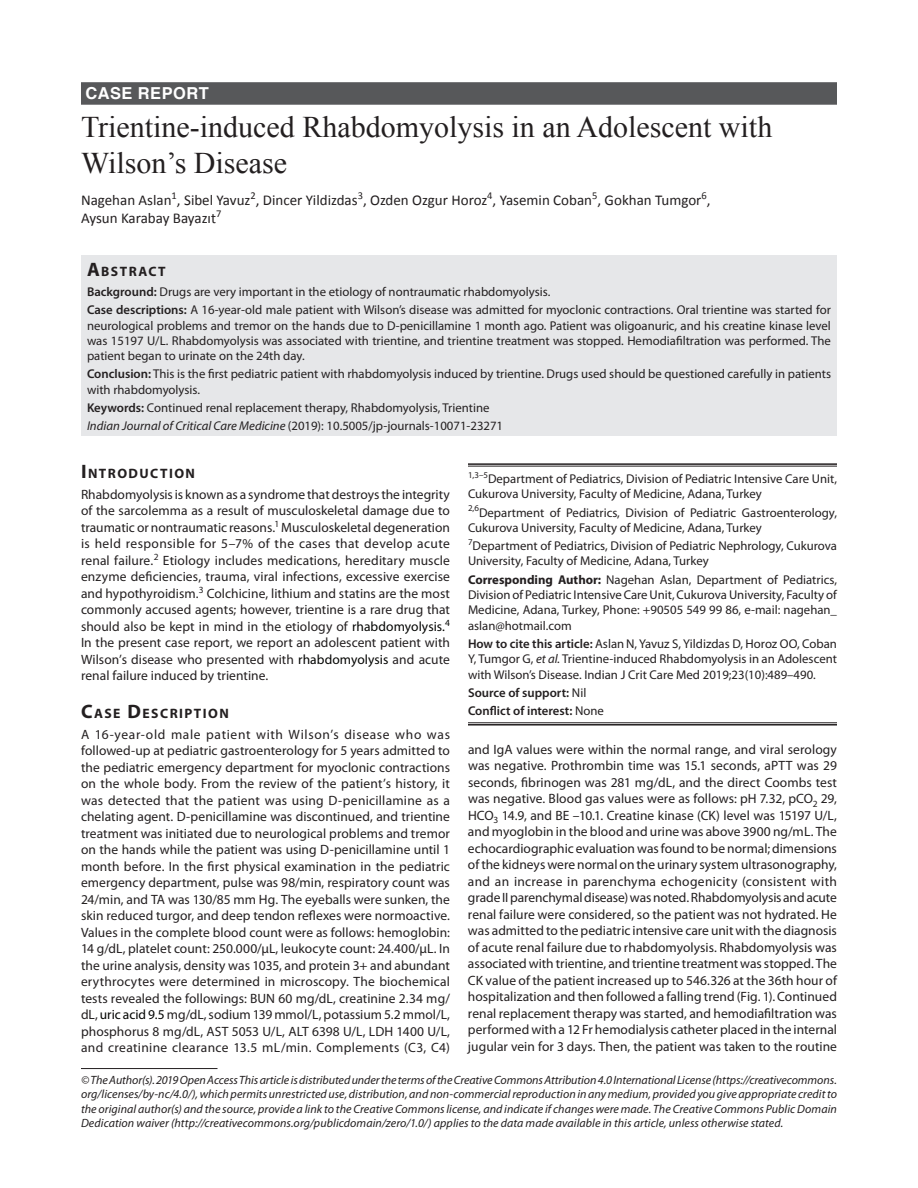
<style>
.page{position:relative;width:918px;height:1188px;background:#fff}
.page>*{position:absolute;margin:0;border:0;box-sizing:border-box;transform-origin:0 0}
.t1{font:30px/36px "Times New Roman";color:#231f20}
.t2{font:700 16.5px "Helvetica";letter-spacing:.025em;color:#fff}
.t3{font:15px/18px "Calibri";color:#231f20}
.t4{font:700 13.65px "Myriad Pro";letter-spacing:.105em;color:#231f20}
.t5{font:13.5px/16.5px "Myriad Pro";letter-spacing:.005em;color:#231f20;text-align:justify}
.t6{font:12.75px/15.3px "Myriad Pro";color:#231f20}
.t7{font:600 12.75px/18.3px "Myriad Pro";color:#231f20}
.t8{font:italic 12px/14.4px "Myriad Pro";letter-spacing:.005em;color:#231f20;text-align:justify}
.s1{font-size:19.5px}
.s2{font-weight:600}
.s3{font-style:italic}
.s4{color:#040503}
.s5{font-weight:700}
.s6{font-weight:400}
</style>
<div class="page">
<div style="left:81px;top:256px;width:756px;height:180px;background:#e6e7e9"></div>
<div style="left:81px;top:82px;width:756px;height:23px;background:#57585a"></div>
<hr style="left:468px;top:463px;width:369px;height:2px;background:#231f20">
<hr style="left:468px;top:466px;width:369px;height:1px;background:#231f20">
<hr style="left:468px;top:723px;width:369px;height:1px;background:#231f20">
<hr style="left:468px;top:724px;width:369px;height:2px;background:#231f20">
<hr style="left:81px;top:1068px;width:137px;height:1px;background:#231f20">
<p class="t2" style="left:86px;top:84px;width:125px">CASE REPORT</p>
<h1 class="t1" style="left:81px;top:109px;width:693px">Trientine-induced Rhabdomyolysis in an Adolescent with<br>Wilson’s Disease</h1>
<p class="t3" style="left:81px;top:191px;width:631px">Nagehan Aslan<sup>1</sup>, Sibel Yavuz<sup>2</sup>, Dincer Yildizdas<sup>3</sup>, Ozden Ozgur Horoz<sup>4</sup>, Yasemin Coban<sup>5</sup>, Gokhan Tumgor<sup>6</sup>,<br>Aysun Karabay Bayazıt<sup>7</sup></p>
<p class="t4" style="left:87px;top:263px;width:80px"><span class="s1">A</span>BSTRACT</p>
<p class="t6" style="left:87px;top:282px;width:746px;line-height:18.3px"><span class="s2">Background:</span> Drugs are very important in the etiology of nontraumatic rhabdomyolysis.<br><span class="s2">Case descriptions:</span> A 16-year-old male patient with Wilson’s disease was admitted for myoclonic contractions. Oral trientine was started for</p>
<p class="t6" style="left:87px;top:317px;width:746px;text-align:justify">neurological problems and tremor on the hands due to D-penicillamine 1 month ago. Patient was oligoanuric, and his creatine kinase level was 15197 U/L. Rhabdomyolysis was associated with trientine, and trientine treatment was stopped. Hemodiafiltration was performed. The patient began to urinate on the 24th day.</p>
<p class="t6" style="left:87px;top:366px;width:746px"><span class="s2">Conclusion:</span> This is the first pediatric patient with rhabdomyolysis induced by trientine. Drugs used should be questioned carefully in patients with rhabdomyolysis.</p>
<p class="t6" style="left:87px;top:398px;width:418px;line-height:18.3px"><span class="s2">Keywords:</span> Continued renal replacement therapy, Rhabdomyolysis, Trientine<br><span class="s3">Indian Journal of Critical Care Medicine</span> (2019): 10.5005/jp-journals-10071-23271</p>
<p class="t4" style="left:81px;top:464px;width:116px"><span class="s1">I</span>NTRODUCTION</p>
<p class="t5" style="left:81px;top:486px;width:371px">Rhabdomyolysis is known as a syndrome that destroys the integrity of the sarcolemma as a result of musculoskeletal damage due to traumatic or nontraumatic reasons.<sup>1</sup> Musculoskeletal degeneration is held responsible for 5–7% of the cases that develop acute renal failure.<sup>2</sup> Etiology includes medications, hereditary muscle enzyme deficiencies, trauma, viral infections, excessive exercise and hypothyroidism.<sup>3</sup> Colchicine, lithium and statins are the most commonly accused agents; however, trientine is a rare drug that should also be kept in mind in the etiology of <span class="s4">rhabdomyolysis.</span><sup>4<br></sup>In the present case report, we report an adolescent patient with Wilson’s disease who presented with <span class="s4">rhabdomyolysis</span> and acute renal failure induced by trientine.</p>
<p class="t4" style="left:81px;top:704px;width:149px"><span class="s1">C</span>ASE <span class="s1">D</span>ESCRIPTION</p>
<p class="t5" style="left:81px;top:726px;width:371px">A 16-year-old male patient with Wilson’s disease who was followed-up at pediatric gastroenterology for 5 years admitted to the pediatric emergency department for myoclonic contractions on the whole body. From the review of the patient’s history, it was detected that the patient was using D-penicillamine as a chelating agent. D-penicillamine was discontinued, and trientine treatment was initiated due to neurological problems and tremor on the hands while the patient was using D-penicillamine until 1 month before. In the first physical examination in the pediatric emergency department, pulse was 98/min, respiratory count was 24/min, and TA was 130/85 mm Hg. The eyeballs were sunken, the skin reduced turgor, and deep tendon reflexes were normoactive.<br>Values in the complete blood count were as follows: hemoglobin:<br>14 g/dL, platelet count: 250.000/µL, leukocyte count: 24.400/µL. In the urine analysis, density was 1035, and protein 3+ and abundant erythrocytes were determined in microscopy. The biochemical tests revealed the followings: BUN 60 mg/dL, creatinine 2.34 mg/ dL, <span class="s4">uric acid 9.5</span> mg/dL, sodium 139 mmol/L, potassium 5.2 mmol/L, phosphorus 8 mg/dL, AST 5053 U/L, ALT 6398 U/L, LDH 1400 U/L, and creatinine clearance 13.5 mL/min. Complements (C3, C4)</p>
<p class="t6" style="left:468px;top:471px;width:371px"><sup>1,3–5</sup>Department of Pediatrics, Division of Pediatric Intensive Care Unit,<br>Cukurova University, Faculty of Medicine, Adana, Turkey</p>
<p class="t6" style="left:468px;top:504px;width:370px"><sup>2,6</sup>Department of Pediatrics, Division of Pediatric Gastroenterology,<br>Cukurova University, Faculty of Medicine, Adana, Turkey</p>
<p class="t6" style="left:468px;top:538px;width:371px"><sup>7</sup>Department of Pediatrics, Division of Pediatric Nephrology, Cukurova<br>University, Faculty of Medicine, Adana, Turkey</p>
<p class="t6" style="left:468px;top:572px;width:371px;text-align:justify"><span class="s5">Corresponding Author:</span> Nagehan Aslan, Department of Pediatrics, Division of Pediatric Intensive Care Unit, Cukurova University, Faculty of Medicine, Adana, Turkey, Phone: +90505 549 99 86, e-mail: nagehan_ aslan@hotmail.com</p>
<p class="t6" style="left:468px;top:636px;width:371px;text-align:justify"><span class="s2">How to cite this article:</span> AslanN, Yavuz S, Yildizdas D, Horoz OO, Coban Y, Tumgor G, <span class="s3">et al.</span> Trientine-induced Rhabdomyolysis in an Adolescent with Wilson’s Disease. Indian J Crit Care Med 2019;23(10):489–490.</p>
<p class="t7" style="left:468px;top:683px;width:137px">Source of support: <span class="s6">Nil<br></span>Conflict of interest: <span class="s6">None</span></p>
<p class="t5" style="left:468px;top:741px;width:371px">and IgA values were within the normal range, and viral serology was negative. Prothrombin time was 15.1 seconds, aPTT was 29 seconds, fibrinogen was 281 mg/dL, and the direct Coombs test was negative. Blood gas values were as follows: pH 7.32, pCO<sub>2</sub> 29, HCO<sub>3</sub> 14.9, and BE –10.1. Creatine kinase (CK) level was 15197 U/L, and myoglobin in the blood and urine was above 3900 ng/mL. The echocardiographic evaluation was found to be normal; dimensions of the kidneys were normal on the urinary system ultrasonography, and an increase in parenchyma echogenicity (consistent with grade II parenchymal disease) was noted. Rhabdomyolysis and acute renal failure were considered, so the patient was not hydrated. He was admitted to the pediatric intensive care unit with the diagnosis of acute renal failure due to rhabdomyolysis. Rhabdomyolysis was associated with trientine, and trientine treatment was stopped. The CK value of the patient increased up to 546.326 at the 36th hour of hospitalization and then followed a falling trend (Fig. 1). Continued renal replacement therapy was started, and hemodiafiltration was performed with a 12 Fr hemodialysis catheter placed in the internal jugular vein for 3 days. Then, the patient was taken to the routine</p>
<p class="t8" style="left:81px;top:1073px;width:758px">© The Author(s). 2019 Open Access This article is distributed under the terms of the Creative Commons Attribution 4.0 International License (https://creativecommons. org/licenses/by-nc/4.0/), which permits unrestricted use, distribution, and non-commercial reproduction in any medium, provided you give appropriate credit to the original author(s) and the source, provide a link to the Creative Commons license, and indicate if changes were made. The Creative Commons Public Domain Dedication waiver (http://creativecommons.org/publicdomain/zero/1.0/) applies to the data made available in this article, unless otherwise stated.</p>
</div>
